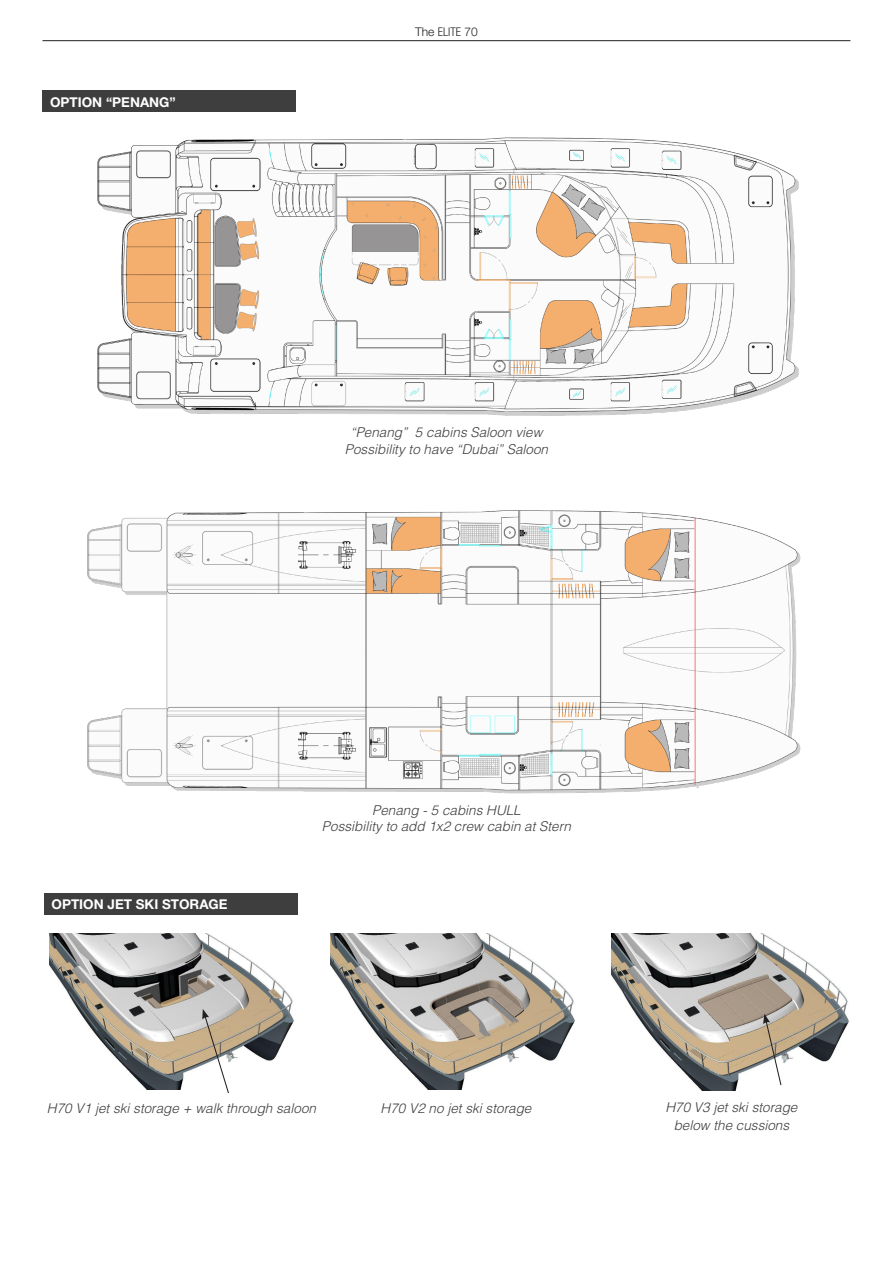
<style>
.page{position:relative;width:893px;height:1263px;background:#fff}
.page>*{position:absolute;margin:0;border:0;box-sizing:border-box;transform-origin:0 0}
.t1{font:italic 300 13.5px/16.5px "Helvetica LT Std";color:#3e3e3f;text-align:center}
.t2{font:700 13.5px "Helvetica Neue LT Std";color:#fff}
.t3{font:300 12px "Helvetica Neue LT Std";color:#231f20}
.s1{font-stretch:condensed}
</style>
<div class="page">
<hr style="left:43px;top:40px;width:807px;height:1px;background:#231f20">
<img style="left:87px;top:510px;width:714px;height:284px">
<img style="left:97px;top:137px;width:702px;height:279px">
<img style="left:611px;top:934px;width:238px;height:156px">
<img style="left:331px;top:933px;width:244px;height:157px">
<img style="left:50px;top:933px;width:244px;height:157px">
<svg style="left:202px;top:1009px;width:28px;height:85px"></svg>
<svg style="left:763px;top:1014px;width:19px;height:72px"></svg>
<div style="left:44px;top:893px;width:253px;height:21px;background:#3e3e3f"></div>
<div style="left:43px;top:91px;width:253px;height:21px;background:#3e3e3f"></div>
<p class="t2" style="left:50px;top:93px;width:127px">OPTION “PENANG”</p>
<p class="t3" style="left:415px;top:24px;width:64px">The <span class="s1">ELITE</span> 70</p>
<p class="t1" style="left:345px;top:424px;width:205px">“Penang” 5 cabins Saloon view<br>Possibility to have “Dubai” Saloon</p>
<p class="t2" style="left:52px;top:896px;width:177px">OPTION JET SKI STORAGE</p>
<p class="t1" style="left:322px;top:802px;width:251px">Penang - 5 cabins HULL<br>Possibility to add 1x2 crew cabin at Stern</p>
<p class="t1" style="left:47px;top:1100px;width:271px">H70 V1 jet ski storage + walk through saloon</p>
<p class="t1" style="left:381px;top:1100px;width:152px">H70 V2 no jet ski storage</p>
<p class="t1" style="left:665px;top:1098px;width:134px;line-height:18px">H70 V3 jet ski storage below the cussions</p>
</div>
